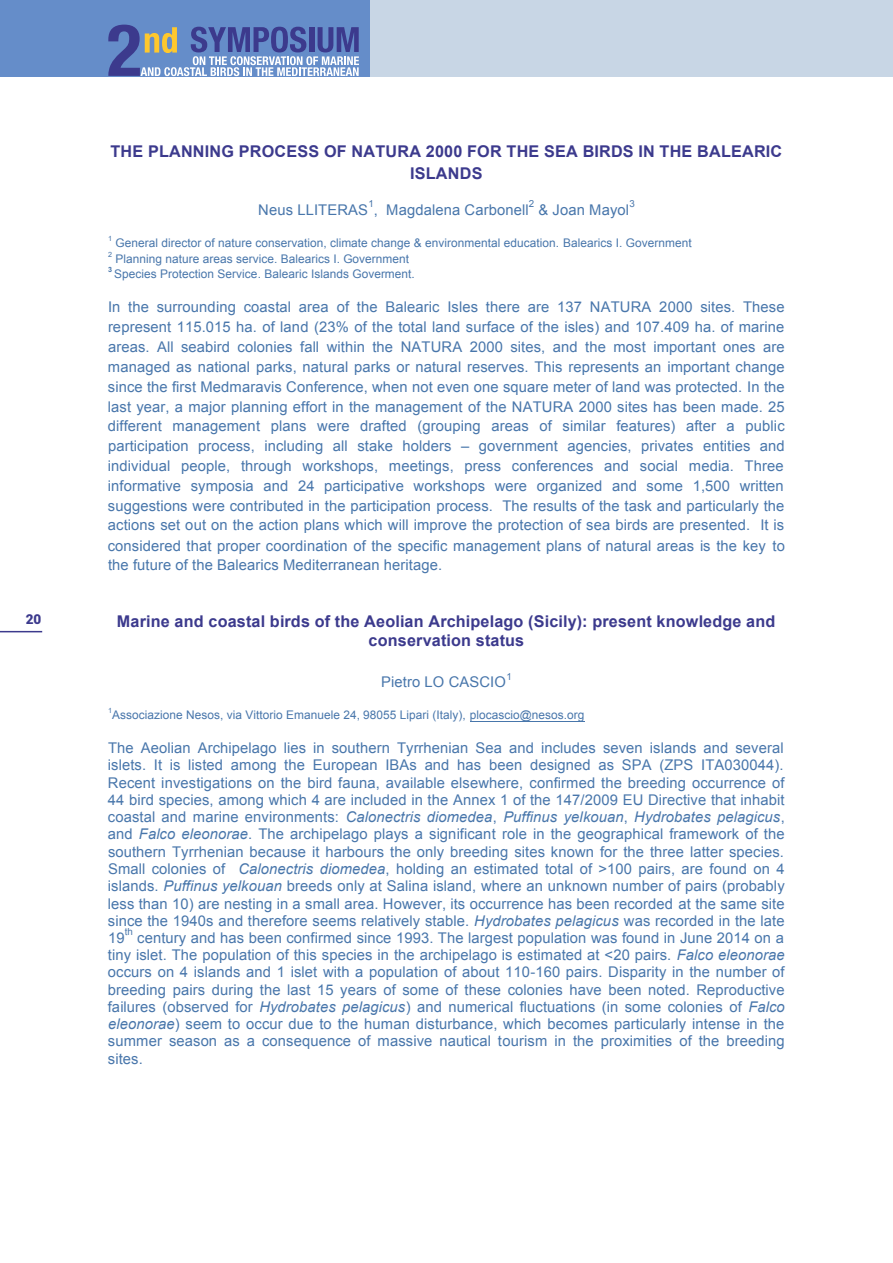
<style>
.page{position:relative;width:893px;height:1263px;background:#fff}
.page>*{position:absolute;margin:0;border:0;box-sizing:border-box;transform-origin:0 0}
.t1{font:700 16.2px/21.6px "Arial";letter-spacing:.01em;color:#3c3a8d;text-align:center}
.t2{font:14.7px/17.2px "Arial";letter-spacing:.01em;color:#4876ab;text-align:justify}
.t3{font:900 13.5px "Roboto";color:#3c3a8d}
.t4{font:11.85px "Arial";letter-spacing:.005em;color:#4876ab}
.t5{font:9.75px "Arial";color:#4876ab}
.t6{font:7.2px "Arial";color:#4876ab}
.t7{font:700 7.2px "Arial";color:#4876ab}
.s1{font-style:italic}
</style>
<div class="page">
<hr style="left:470px;top:721px;width:115px;height:1px;background:#4876ab">
<div style="left:0;top:0;width:893px;height:77px;background:#c8d6e5"></div>
<div style="left:0;top:0;width:370px;height:77px;background:#658dc9"></div>
<svg style="left:108px;top:25px;width:251px;height:51px"></svg>
<hr style="left:0;top:631px;width:42px;height:1px;background:#3c3a8d">
<p class="t3" style="left:26px;top:610px;width:17px">20</p>
<p class="t1" style="left:110px;top:141px;width:673px">THE PLANNING PROCESS OF NATURA 2000 FOR THE SEA BIRDS IN THE BALEARIC<br>ISLANDS</p>
<p class="t2" style="left:258px;top:201px;width:272px">Neus LLITERAS , Magdalena Carbonell</p>
<p class="t5" style="left:368px;top:197px;width:7px">1</p>
<p class="t5" style="left:529px;top:197px;width:7px">2</p>
<p class="t5" style="left:629px;top:197px;width:7px">3</p>
<p class="t2" style="left:538px;top:201px;width:92px">&amp; Joan Mayol</p>
<p class="t6" style="left:108px;top:233px;width:6px">1</p>
<p class="t4" style="left:116px;top:235px;width:578px">General director of nature conservation, climate change &amp; environmental education. Balearics I. Government</p>
<p class="t6" style="left:108px;top:250px;width:6px">2</p>
<p class="t4" style="left:116px;top:251px;width:295px">Planning nature areas service. Balearics I. Government</p>
<p class="t7" style="left:108px;top:265px;width:6px">3</p>
<p class="t4" style="left:114px;top:266px;width:302px">Species Protection Service. Balearic Islands Goverment.</p>
<p class="t2" style="left:108px;top:297px;width:679px;line-height:19.8px">In the surrounding coastal area of the Balearic Isles there are 137 NATURA 2000 sites. These represent 115.015 ha. of land (23% of the total land surface of the isles) and 107.409 ha. of marine areas. All seabird colonies fall within the NATURA 2000 sites, and the most important ones are managed as national parks, natural parks or natural reserves. This represents an important change since the first Medmaravis Conference, when not even one square meter of land was protected. In the last year, a major planning effort in the management of the NATURA 2000 sites has been made. 25 different management plans were drafted (grouping areas of similar features) after a public participation process, including all stake holders – government agencies, privates entities and individual people, through workshops, meetings, press conferences and social media. Three informative symposia and 24 participative workshops were organized and some 1,500 written suggestions were contributed in the participation process. The results of the task and particularly the actions set out on the action plans which will improve the protection of sea birds are presented. It is considered that proper coordination of the specific management plans of natural areas is the key to the future of the Balearics Mediterranean heritage.</p>
<p class="t1" style="left:117px;top:612px;width:660px;line-height:19px">Marine and coastal birds of the Aeolian Archipelago (Sicily): present knowledge and conservation status</p>
<p class="t2" style="left:381px;top:674px;width:126px">Pietro LO CASCIO</p>
<p class="t5" style="left:506px;top:670px;width:7px">1</p>
<p class="t6" style="left:108px;top:706px;width:6px">1</p>
<p class="t4" style="left:112px;top:707px;width:474px">Associazione Nesos, via Vittorio Emanuele 24, 98055 Lipari (Italy), plocascio@nesos.org</p>
<p class="t2" style="left:108px;top:739px;width:678px">The Aeolian Archipelago lies in southern Tyrrhenian Sea and includes seven islands and several islets. It is listed among the European IBAs and has been designed as SPA (ZPS ITA030044).<br>Recent investigations on the bird fauna, available elsewhere, confirmed the breeding occurrence of 44 bird species, among which 4 are included in the Annex 1 of the 147/2009 EU Directive that inhabit coastal and marine environments: <span class="s1">Calonectris diomedea</span>, <span class="s1">Puffinus yelkouan</span>, <span class="s1">Hydrobates pelagicus</span>, and <span class="s1">Falco eleonorae</span>. The archipelago plays a significant role in the geographical framework of the southern Tyrrhenian because it harbours the only breeding sites known for the three latter species.<br>Small colonies of <span class="s1">Calonectris diomedea</span>, holding an estimated total of &gt;100 pairs, are found on 4 islands. <span class="s1">Puffinus yelkouan</span> breeds only at Salina island, where an unknown number of pairs (probably less than 10) are nesting in a small area. However, its occurrence has been recorded at the same site since the 1940s and therefore seems relatively stable. <span class="s1">Hydrobates pelagicus</span> was recorded in the late 19</p>
<p class="t5" style="left:125px;top:926px;width:10px">th</p>
<p class="t2" style="left:108px;top:929px;width:678px;text-indent:29px">century and has been confirmed since 1993. The largest population was found in June 2014 on a tiny islet. The population of this species in the archipelago is estimated at &lt;20 pairs. <span class="s1">Falco eleonorae </span>occurs on 4 islands and 1 islet with a population of about 110-160 pairs. Disparity in the number of breeding pairs during the last 15 years of some of these colonies have been noted. Reproductive failures (observed for <span class="s1">Hydrobates pelagicus</span>) and numerical fluctuations (in some colonies of <span class="s1">Falco eleonorae</span>) seem to occur due to the human disturbance, which becomes particularly intense in the summer season as a consequence of massive nautical tourism in the proximities of the breeding sites.</p>
</div>
